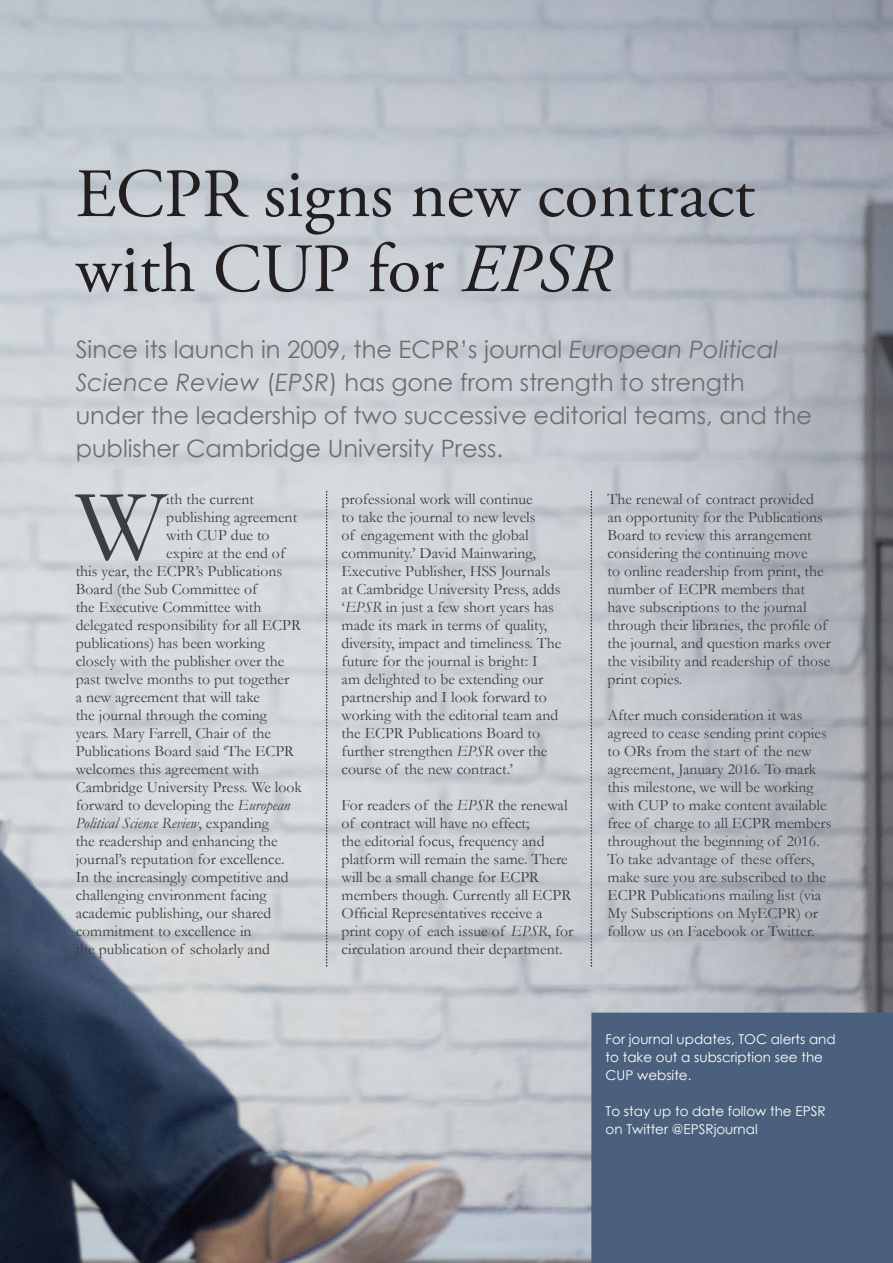
<style>
.page{position:relative;width:893px;height:1263px;background:#fff}
.page>*{position:absolute;margin:0;border:0;box-sizing:border-box;transform-origin:0 0}
.t1{font:102.3px "Garamond";color:#3e3e3f}
.t2{font:69px/75px "Adobe Garamond Pro";color:#231f20}
.t3{font:24px/33px "Century Gothic";color:#6c6d70}
.t4{font:15.75px/18px "Garamond";color:#3e3e3f}
.t5{font:italic 15.75px "Garamond";color:#3e3e3f}
.t6{font:13.5px/18px "Century Gothic";color:#fff}
.s1{font-style:italic}
.s2{font-style:normal}
</style>
<div class="page">
<img style="left:0;top:0;width:893px;height:1263px">
<svg style="left:326px;top:491px;width:1px;height:475px"></svg>
<svg style="left:591px;top:491px;width:1px;height:475px"></svg>
<div style="left:591px;top:1012px;width:302px;height:251px;background:#4a607d"></div>
<h2 class="t2" style="left:76px;top:159px;width:681px">ECPR signs new contract with CUP for <span class="s1">EPSR</span></h2>
<h3 class="t3" style="left:76px;top:332px;width:738px">Since its launch in 2009, the ECPR’s journal <span class="s1">European Political Science Review</span> (<span class="s1">EPSR</span>) has gone from strength to strength under the leadership of two successive editorial teams, and the publisher Cambridge University Press.</h3>
<h1 class="t1" style="left:76px;top:457px;width:92px">W</h1>
<p class="t4" style="left:166px;top:490px;width:89px">ith the current</p>
<p class="t4" style="left:607px;top:490px;width:225px">The renewal of contract provided an opportunity for the Publications Board to review this arrangement considering the continuing move<br>to online readership from print, the number of ECPR members that have subscriptions to the journal through their libraries, the profile of the journal, and question marks over the visibility and readership of those print copies.</p>
<p class="t4" style="left:607px;top:706px;width:225px">After much consideration it was agreed to cease sending print copies to ORs from the start of the new agreement, January 2016. To mark this milestone, we will be working with CUP to make content available free of charge to all ECPR members throughout the beginning of 2016.<br>To take advantage of these offers, make sure you are subscribed to the ECPR Publications mailing list (via My Subscriptions on MyECPR) or follow us on Facebook or Twitter.</p>
<p class="t4" style="left:342px;top:490px;width:221px">professional work will continue<br>to take the journal to new levels<br>of engagement with the global community.’ David Mainwaring, Executive Publisher, HSS Journals at Cambridge University Press, adds ‘<span class="s1">EPSR</span> in just a few short years has made its mark in terms of quality, diversity, impact and timeliness. The future for the journal is bright: I<br>am delighted to be extending our partnership and I look forward to working with the editorial team and the ECPR Publications Board to further strengthen <span class="s1">EPSR</span> over the course of the new contract.’</p>
<p class="t4" style="left:342px;top:796px;width:233px">For readers of the <span class="s1">EPSR</span> the renewal of contract will have no effect;<br>the editorial focus, frequency and platform will remain the same. There will be a small change for ECPR members though. Currently all ECPR Official Representatives receive a print copy of each issue of <span class="s1">EPSR</span>, for circulation around their department.</p>
<p class="t4" style="left:166px;top:508px;width:132px">publishing agreement</p>
<p class="t4" style="left:166px;top:526px;width:105px">with CUP due to</p>
<p class="t4" style="left:166px;top:544px;width:120px">expire at the end of</p>
<p class="t4" style="left:76px;top:562px;width:208px">this year, the ECPR’s Publications</p>
<p class="t4" style="left:76px;top:580px;width:183px">Board (the Sub Committee of</p>
<p class="t4" style="left:76px;top:598px;width:187px">the Executive Committee with</p>
<p class="t4" style="left:76px;top:616px;width:227px">delegated responsibility for all ECPR</p>
<p class="t4" style="left:76px;top:634px;width:191px">publications) has been working</p>
<p class="t4" style="left:76px;top:652px;width:210px">closely with the publisher over the</p>
<p class="t4" style="left:76px;top:670px;width:215px">past twelve months to put together</p>
<p class="t4" style="left:76px;top:688px;width:186px">a new agreement that will take</p>
<p class="t4" style="left:76px;top:706px;width:193px">the journal through the coming</p>
<p class="t4" style="left:76px;top:724px;width:197px">years. Mary Farrell, Chair of the</p>
<p class="t4" style="left:76px;top:742px;width:220px">Publications Board said ‘The ECPR</p>
<p class="t4" style="left:76px;top:760px;width:185px">welcomes this agreement with</p>
<p class="t4" style="left:76px;top:778px;width:228px">Cambridge University Press. We look</p>
<p class="t4" style="left:76px;top:796px;width:216px">forward to developing the <span class="s1">European</span></p>
<p class="t5" style="left:76px;top:812px;width:195px">Political Science Review<span class="s2">, expanding</span></p>
<p class="t4" style="left:76px;top:832px;width:204px">the readership and enhancing the</p>
<p class="t4" style="left:76px;top:850px;width:210px">journal’s reputation for excellence.</p>
<p class="t4" style="left:76px;top:868px;width:215px">In the increasingly competitive and</p>
<p class="t4" style="left:76px;top:886px;width:193px">challenging environment facing</p>
<p class="t4" style="left:76px;top:904px;width:197px">academic publishing, our shared</p>
<p class="t4" style="left:76px;top:922px;width:177px">commitment to excellence in</p>
<p class="t4" style="left:76px;top:940px;width:196px">the publication of scholarly and</p>
<p class="t6" style="left:606px;top:1030px;width:232px">For journal updates, TOC alerts and to take out a subscription see the<br>CUP website.</p>
<p class="t6" style="left:606px;top:1102px;width:221px">To stay up to date follow the EPSR on Twitter @EPSRjournal</p>
</div>
